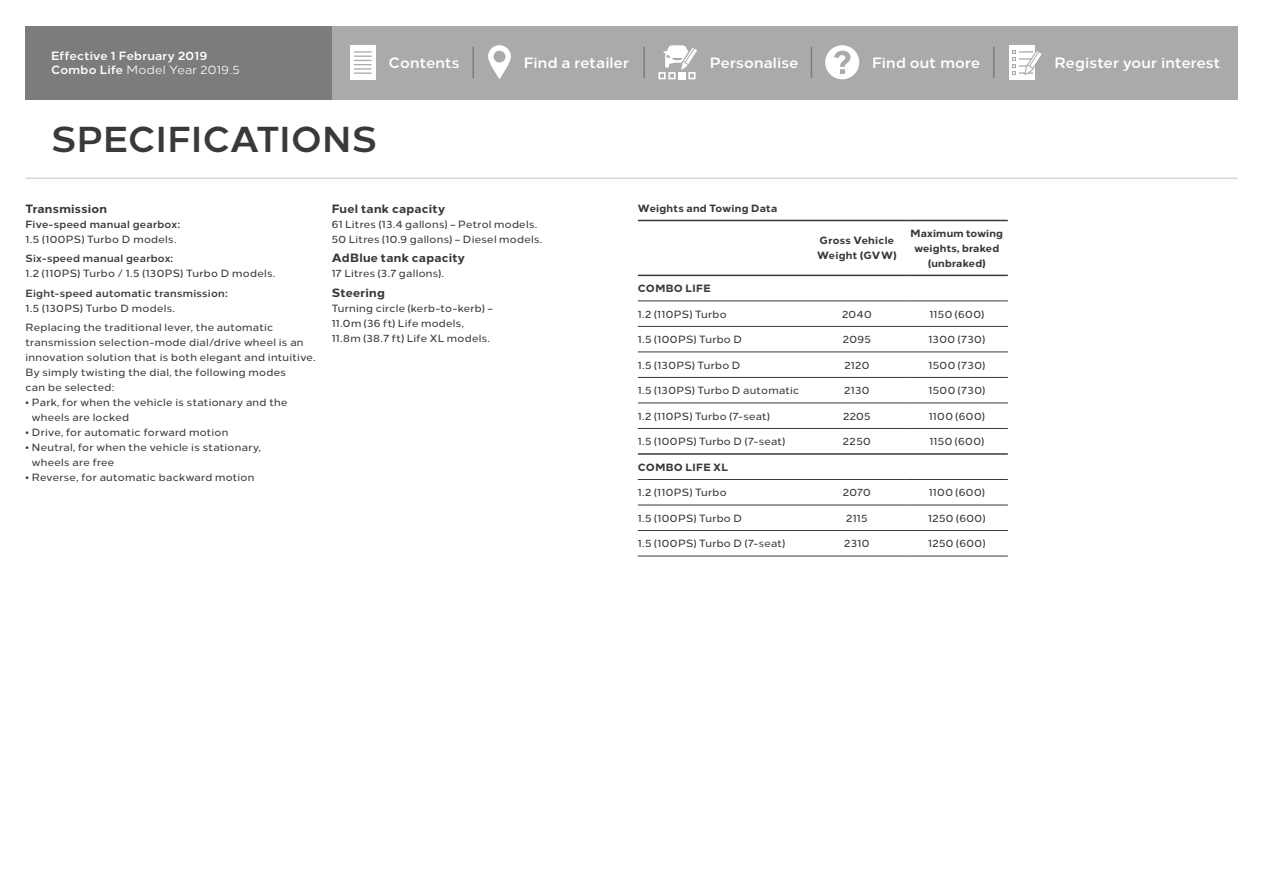
<style>
.page{position:relative;width:1263px;height:893px;background:#fff}
.page>*{position:absolute;margin:0;border:0;box-sizing:border-box;transform-origin:0 0}
.t1{font:700 36px "Vauxhall Neue";letter-spacing:.005em;color:#393939}
.t2{font:700 15px "Vauxhall Neue";letter-spacing:.015em;color:#fff}
.t3{font:800 12px "Vauxhall Neue";letter-spacing:.025em;color:#393939}
.t4{font:700 12px/14.4px "Vauxhall Neue";letter-spacing:.025em;color:#fff}
.t5{font:10.5px/15px "Vauxhall Neue";letter-spacing:.03em;color:#393939}
.t6{font:800 10.5px/15px "Vauxhall Neue";letter-spacing:.025em;color:#393939}
.t7{font:700 10.5px "Vauxhall Neue";letter-spacing:.03em;color:#393939}
.s1{font-weight:300}
</style>
<div class="page">
<hr style="left:26px;top:178px;width:1211px;height:1px;background:#d6d6d6">
<hr style="left:638px;top:300px;width:170px;height:1px;background:#393939">
<hr style="left:808px;top:300px;width:98px;height:1px;background:#393939">
<hr style="left:906px;top:300px;width:102px;height:1px;background:#393939">
<hr style="left:638px;top:326px;width:170px;height:1px;background:#393939">
<hr style="left:808px;top:326px;width:98px;height:1px;background:#393939">
<hr style="left:906px;top:326px;width:102px;height:1px;background:#393939">
<hr style="left:638px;top:352px;width:170px;height:1px;background:#393939">
<hr style="left:808px;top:352px;width:98px;height:1px;background:#393939">
<hr style="left:906px;top:352px;width:102px;height:1px;background:#393939">
<hr style="left:638px;top:377px;width:170px;height:1px;background:#393939">
<hr style="left:808px;top:377px;width:98px;height:1px;background:#393939">
<hr style="left:906px;top:377px;width:102px;height:1px;background:#393939">
<hr style="left:638px;top:403px;width:170px;height:1px;background:#393939">
<hr style="left:808px;top:403px;width:98px;height:1px;background:#393939">
<hr style="left:906px;top:403px;width:102px;height:1px;background:#393939">
<hr style="left:638px;top:428px;width:170px;height:1px;background:#393939">
<hr style="left:808px;top:428px;width:98px;height:1px;background:#393939">
<hr style="left:906px;top:428px;width:102px;height:1px;background:#393939">
<hr style="left:638px;top:479px;width:170px;height:1px;background:#393939">
<hr style="left:808px;top:479px;width:98px;height:1px;background:#393939">
<hr style="left:906px;top:479px;width:102px;height:1px;background:#393939">
<hr style="left:638px;top:505px;width:170px;height:1px;background:#393939">
<hr style="left:808px;top:505px;width:98px;height:1px;background:#393939">
<hr style="left:906px;top:505px;width:102px;height:1px;background:#393939">
<hr style="left:638px;top:530px;width:170px;height:1px;background:#393939">
<hr style="left:808px;top:530px;width:98px;height:1px;background:#393939">
<hr style="left:906px;top:530px;width:102px;height:1px;background:#393939">
<hr style="left:638px;top:556px;width:170px;height:1px;background:#393939">
<hr style="left:638px;top:220px;width:170px;height:1px;background:#393939">
<hr style="left:808px;top:220px;width:98px;height:1px;background:#393939">
<hr style="left:906px;top:220px;width:102px;height:1px;background:#393939">
<hr style="left:638px;top:453px;width:170px;height:2px;background:#393939">
<hr style="left:808px;top:453px;width:98px;height:2px;background:#393939">
<hr style="left:906px;top:453px;width:102px;height:2px;background:#393939">
<hr style="left:808px;top:556px;width:98px;height:1px;background:#393939">
<hr style="left:906px;top:556px;width:102px;height:1px;background:#393939">
<hr style="left:638px;top:275px;width:170px;height:1px;background:#393939">
<hr style="left:808px;top:275px;width:98px;height:1px;background:#393939">
<hr style="left:906px;top:275px;width:102px;height:1px;background:#393939">
<div style="left:26px;top:26px;width:1207px;height:73px;background:#7c7c7c"></div>
<div style="left:332px;top:26px;width:905px;height:73px;background:#aaa"></div>
<hr style="left:472px;top:47px;width:2px;height:31px;background:#7c7c7c">
<hr style="left:811px;top:47px;width:1px;height:31px;background:#7c7c7c">
<hr style="left:993px;top:47px;width:1px;height:31px;background:#7c7c7c">
<div style="left:350px;top:45px;width:26px;height:35px;background:#fff"></div>
<svg style="left:354px;top:51px;width:17px;height:23px"></svg>
<svg style="left:488px;top:45px;width:23px;height:34px"></svg>
<div style="left:493px;top:51px;width:12px;height:12px;background:#aaa;border-radius:50%"></div>
<div style="left:1009px;top:45px;width:25px;height:35px;background:#fff"></div>
<svg style="left:1012px;top:48px;width:30px;height:28px"></svg>
<div style="left:826px;top:46px;width:32px;height:33px;background:#fff;border-radius:50%"></div>
<div style="left:825px;top:45px;width:34px;height:34px;border:2px solid #fff;border-radius:50%"></div>
<svg style="left:834px;top:51px;width:16px;height:23px"></svg>
<hr style="left:643px;top:47px;width:2px;height:31px;background:#7c7c7c">
<svg style="left:658px;top:45px;width:39px;height:34px"></svg>
<p class="t4" style="left:51px;top:48px;width:190px">Effective 1 February 2019<br>Combo Life <span class="s1">Model Year 2019.5</span></p>
<h2 class="t2" style="left:710px;top:54px;width:90px">Personalise</h2>
<h2 class="t2" style="left:389px;top:54px;width:73px">Contents</h2>
<h2 class="t2" style="left:524px;top:54px;width:107px">Find a retailer</h2>
<h2 class="t2" style="left:872px;top:53px;width:110px">Find out more</h2>
<h2 class="t2" style="left:1054px;top:53px;width:168px">Register your interest</h2>
<h1 class="t1" style="left:51px;top:117px;width:327px">SPECIFICATIONS</h1>
<p class="t3" style="left:26px;top:201px;width:83px">Transmission</p>
<p class="t7" style="left:26px;top:218px;width:156px">Five-speed manual gearbox:</p>
<p class="t5" style="left:26px;top:232px;width:152px">1.5 (100PS) Turbo D models.</p>
<p class="t7" style="left:26px;top:252px;width:149px">Six-speed manual gearbox:</p>
<p class="t5" style="left:26px;top:266px;width:251px">1.2 (110PS) Turbo / 1.5 (130PS) Turbo D models.</p>
<p class="t7" style="left:26px;top:286px;width:203px">Eight-speed automatic transmission:</p>
<p class="t5" style="left:26px;top:298px;width:249px;line-height:19.2px">1.5 (130PS) Turbo D models.<br>Replacing the traditional lever, the automatic</p>
<p class="t5" style="left:26px;top:335px;width:291px">transmission selection-mode dial/drive wheel is an innovation solution that is both elegant and intuitive.<br>By simply twisting the dial, the following modes<br>can be selected:</p>
<p class="t5" style="left:32px;top:395px;width:257px;text-indent:-6px">• Park, for when the vehicle is stationary and the wheels are locked</p>
<p class="t5" style="left:26px;top:425px;width:204px">• Drive, for automatic forward motion</p>
<p class="t5" style="left:32px;top:440px;width:231px;text-indent:-6px">• Neutral, for when the vehicle is stationary, wheels are free</p>
<p class="t5" style="left:26px;top:470px;width:230px">• Reverse, for automatic backward motion</p>
<p class="t3" style="left:332px;top:201px;width:115px">Fuel tank capacity</p>
<p class="t5" style="left:332px;top:217px;width:212px">61 Litres (13.4 gallons) – Petrol models.<br>50 Litres (10.9 gallons) – Diesel models.</p>
<p class="t3" style="left:332px;top:251px;width:135px">AdBlue tank capacity</p>
<p class="t5" style="left:332px;top:266px;width:114px">17 Litres (3.7 gallons).</p>
<p class="t3" style="left:332px;top:285px;width:55px">Steering</p>
<p class="t5" style="left:332px;top:300px;width:163px">Turning circle (kerb-to-kerb) –<br>11.0m (36 ft) Life models,<br>11.8m (38.7 ft) Life XL models.</p>
<p class="t6" style="left:638px;top:201px;width:141px">Weights and Towing Data</p>
<p class="t6" style="left:817px;top:233px;width:81px">Gross Vehicle<br>Weight (GVW)</p>
<p class="t6" style="left:910px;top:226px;width:94px;text-align:center">Maximum towing weights, braked (unbraked)</p>
<p class="t6" style="left:638px;top:281px;width:74px">COMBO LIFE</p>
<p class="t5" style="left:638px;top:306px;width:90px">1.2 (110PS) Turbo</p>
<p class="t5" style="left:842px;top:306px;width:31px">2040</p>
<p class="t5" style="left:929px;top:306px;width:56px">1150 (600)</p>
<p class="t5" style="left:638px;top:332px;width:106px">1.5 (100PS) Turbo D</p>
<p class="t5" style="left:843px;top:332px;width:30px">2095</p>
<p class="t5" style="left:928px;top:332px;width:58px">1300 (730)</p>
<p class="t5" style="left:638px;top:357px;width:104px">1.5 (130PS) Turbo D</p>
<p class="t5" style="left:844px;top:357px;width:27px">2120</p>
<p class="t5" style="left:928px;top:357px;width:58px">1500 (730)</p>
<p class="t5" style="left:638px;top:383px;width:163px">1.5 (130PS) Turbo D automatic</p>
<p class="t5" style="left:844px;top:383px;width:27px">2130</p>
<p class="t5" style="left:928px;top:383px;width:58px">1500 (730)</p>
<p class="t5" style="left:638px;top:408px;width:134px">1.2 (110PS) Turbo (7-seat)</p>
<p class="t5" style="left:843px;top:408px;width:29px">2205</p>
<p class="t5" style="left:929px;top:408px;width:58px">1100 (600)</p>
<p class="t5" style="left:638px;top:434px;width:149px">1.5 (100PS) Turbo D (7-seat)</p>
<p class="t5" style="left:843px;top:434px;width:29px">2250</p>
<p class="t5" style="left:929px;top:434px;width:56px">1150 (600)</p>
<p class="t6" style="left:638px;top:459px;width:92px">COMBO LIFE XL</p>
<p class="t5" style="left:638px;top:485px;width:90px">1.2 (110PS) Turbo</p>
<p class="t5" style="left:843px;top:485px;width:30px">2070</p>
<p class="t5" style="left:929px;top:485px;width:58px">1100 (600)</p>
<p class="t5" style="left:638px;top:510px;width:106px">1.5 (100PS) Turbo D</p>
<p class="t5" style="left:846px;top:510px;width:23px">2115</p>
<p class="t5" style="left:928px;top:510px;width:59px">1250 (600)</p>
<p class="t5" style="left:638px;top:536px;width:149px">1.5 (100PS) Turbo D (7-seat)</p>
<p class="t5" style="left:844px;top:536px;width:27px">2310</p>
<p class="t5" style="left:928px;top:536px;width:59px">1250 (600)</p>
</div>
